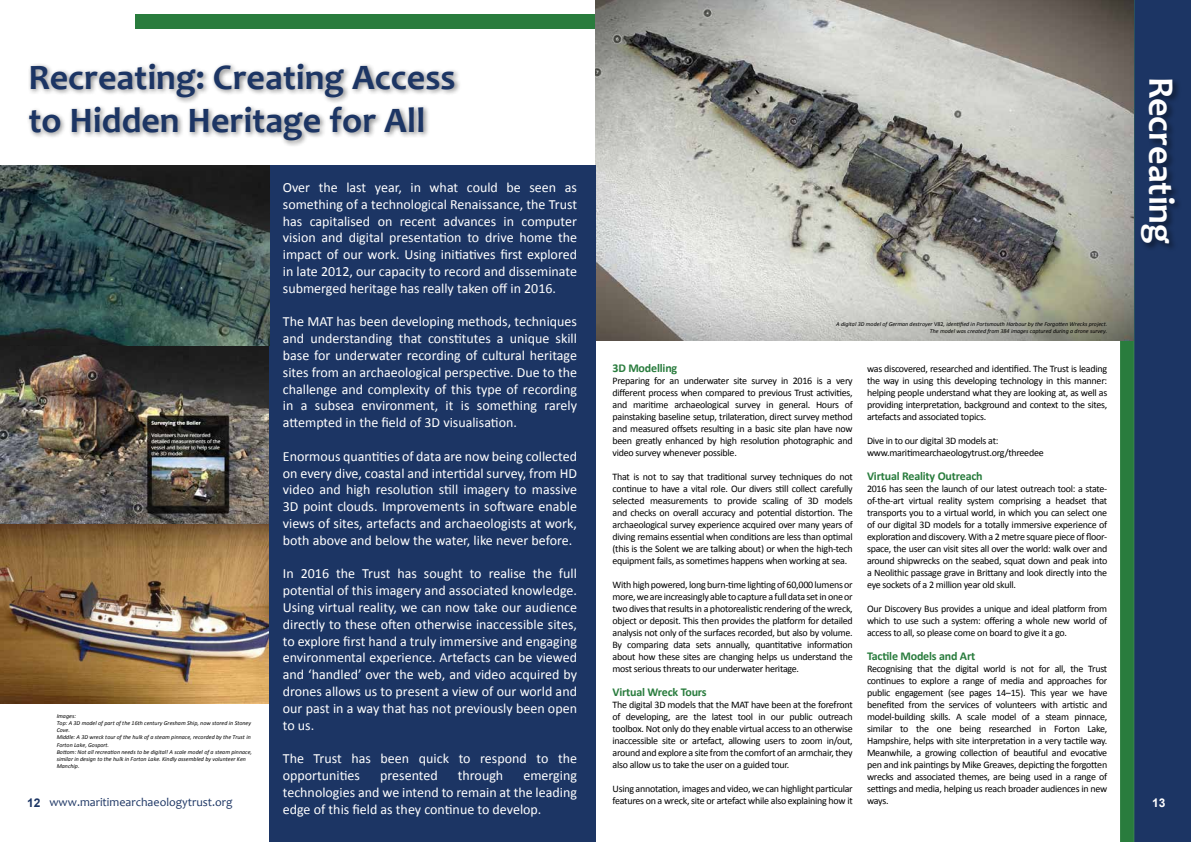
<style>
.page{position:relative;width:1191px;height:842px;background:#fff}
.page>*{position:absolute;margin:0;border:0;box-sizing:border-box;transform-origin:0 0}
.t1{font:700 36px/43.2px "Candara";color:#1c3564}
.t2{font:700 36px "Candara";color:#fff}
.t3{font:14px/16.8px "Calibri";color:#fff;text-align:justify}
.t4{font:700 12px "Calibri";letter-spacing:-.015em;color:#297c3d}
.t5{font:12px "Candara";color:#1c3564}
.t6{font:700 12px "Arial";color:#fff}
.t7{font:10px/12px "Calibri";letter-spacing:-.025em;color:#000;text-align:justify}
.t8{font:italic 6px/7.2px "Calibri";color:#000}
.s1{font-style:normal}
.s2{font-family:"Arial";font-weight:700}
</style>
<div class="page">
<div style="left:1134px;top:0;width:57px;height:842px;background:#1c3564"></div>
<svg style="left:1120px;top:0;width:14px;height:842px;background:#2e7d41"></svg>
<div style="left:135px;top:14px;width:460px;height:14px;background:#297c3d"></div>
<img style="left:595px;top:0;width:538px;height:340px">
<div style="left:1139px;top:78px;width:44px;height:175px;background:#000;opacity:.5"></div>
<img style="left:0;top:166px;width:269px;height:537px">
<div style="left:269px;top:166px;width:326px;height:676px;background:#1c3564"></div>
<div style="left:26px;top:60px;width:436px;height:88px;background:#000;opacity:.5"></div>
<h1 class="t1" style="left:28px;top:55px;width:429px">Recreating: Creating Access to Hidden Heritage for All</h1>
<h1 class="t2" style="left:1183px;top:77px;width:169px;rotate:90deg">Recreating</h1>
<p class="t3" style="left:283px;top:178px;width:296px">Over the last year, in what could be seen as something of a technological Renaissance, the Trust has capitalised on recent advances in computer vision and digital presentation to drive home the impact of our work. Using initiatives first explored in late 2012, our capacity to record and disseminate submerged heritage has really taken off in 2016.</p>
<p class="t3" style="left:283px;top:313px;width:296px">The MAT has been developing methods, techniques and understanding that constitutes a unique skill base for underwater recording of cultural heritage sites from an archaeological perspective. Due to the challenge and complexity of this type of recording in a subsea environment, it is something rarely attempted in the field of 3D visualisation.</p>
<p class="t3" style="left:283px;top:447px;width:296px">Enormous quantities of data are now being collected on every dive, coastal and intertidal survey, from HD video and high resolution still imagery to massive 3D point clouds. Improvements in software enable views of sites, artefacts and archaeologists at work, both above and below the water, like never before.</p>
<p class="t3" style="left:283px;top:565px;width:296px">In 2016 the Trust has sought to realise the full potential of this imagery and associated knowledge.<br>Using virtual reality, we can now take our audience directly to these often otherwise inaccessible sites, to explore first hand a truly immersive and engaging environmental experience. Artefacts can be viewed and ‘handled’ over the web, and video acquired by drones allows us to present a view of our world and our past in a way that has not previously been open to us.</p>
<h2 class="t3" style="left:283px;top:750px;width:296px">The Trust has been quick to respond to the opportunities</h2>
<p class="t8" style="left:836px;top:320px;width:273px;text-align:right">A digital 3D model of German destroyer <span class="s1">V82</span>, identified in Portsmouth Harbour by the Forgotten Wrecks project.<br>The model was created from 384 images captured during a drone survey.</p>
<p class="t4" style="left:612px;top:360px;width:66px">3D Modelling</p>
<p class="t7" style="left:612px;top:374px;width:242px">Preparing for an underwater site survey in 2016 is a very different process when compared to previous Trust activities, and maritime archaeological survey in general. Hours of painstaking baseline setup, trilateration, direct survey method and measured offsets resulting in a basic site plan have now been greatly enhanced by high resolution photographic and video survey whenever possible.</p>
<p class="t7" style="left:612px;top:470px;width:242px">That is not to say that traditional survey techniques do not continue to have a vital role. Our divers still collect carefully selected measurements to provide scaling of 3D models and checks on overall accuracy and potential distortion. The archaeological survey experience acquired over many years of diving remains essential when conditions are less than optimal (this is the Solent we are talking about) or when the high-tech equipment fails, as sometimes happens when working at sea.</p>
<p class="t7" style="left:612px;top:578px;width:242px">With high powered, long burn-time lighting of 60,000 lumens or more, we are increasingly able to capture a full data set in one or two dives that results in a photorealistic rendering of the wreck, object or deposit. This then provides the platform for detailed analysis not only of the surfaces recorded, but also by volume.<br>By comparing data sets annually, quantitative information about how these sites are changing helps us understand the most serious threats to our underwater heritage.</p>
<p class="t4" style="left:612px;top:684px;width:96px">Virtual Wreck Tours</p>
<p class="t7" style="left:612px;top:698px;width:242px">The digital 3D models that the MAT have been at the forefront of developing, are the latest tool in our public outreach toolbox. Not only do they enable virtual access to an otherwise inaccessible site or artefact, allowing users to zoom in/out, around and explore a site from the comfort of an armchair, they also allow us to take the user on a guided tour.</p>
<p class="t7" style="left:612px;top:782px;width:242px">Using annotation, images and video, we can highlight particular features on a wreck, site or artefact while also explaining how it</p>
<p class="t7" style="left:867px;top:362px;width:242px">was discovered, researched and identified. The Trust is leading the way in using this developing technology in this manner: helping people understand what they are looking at, as well as providing interpretation, background and context to the sites, artefacts and associated topics.</p>
<p class="t7" style="left:867px;top:434px;width:178px">Dive in to our digital 3D models at: www.maritimearchaeologytrust.org/threedee</p>
<p class="t4" style="left:867px;top:468px;width:117px">Virtual Reality Outreach</p>
<p class="t7" style="left:867px;top:482px;width:242px">2016 has seen the launch of our latest outreach tool: a state&shy;of-the-art virtual reality system comprising a headset that transports you to a virtual world, in which you can select one of our digital 3D models for a totally immersive experience of exploration and discovery. With a 2 metre square piece of floor&shy;space, the user can visit sites all over the world: walk over and around shipwrecks on the seabed, squat down and peak into a Neolithic passage grave in Brittany and look directly into the eye sockets of a 2 million year old skull.</p>
<p class="t7" style="left:867px;top:602px;width:242px">Our Discovery Bus provides a unique and ideal platform from which to use such a system: offering a whole new world of access to all, so please come on board to give it a go.</p>
<p class="t4" style="left:867px;top:648px;width:110px">Tactile Models and Art</p>
<p class="t7" style="left:867px;top:662px;width:242px">Recognising that the digital world is not for all, the Trust continues to explore a range of media and approaches for public engagement (see pages 14–15). This year we have benefited from the services of volunteers with artistic and model-building skills. A scale model of a steam pinnace, similar to the one being researched in Forton Lake, Hampshire, helps with site interpretation in a very tactile way.<br>Meanwhile, a growing collection of beautiful and evocative pen and ink paintings by Mike Greaves, depicting the forgotten wrecks and associated themes, are being used in a range of settings and media, helping us reach broader audiences in new ways.</p>
<p class="t8" style="left:57px;top:712px;width:197px">Images:<br>Top: A 3D model of part of the 16th century Gresham Ship, now stored in Stoney Cove.<br>Middle: A 3D wreck tour of the hulk of a steam pinnace, recorded by the Trust in Forton Lake, Gosport.<br>Bottom: Not all recreation needs to be digital! A scale model of a steam pinnace, similar in design to the hulk in Forton Lake. Kindly assembled by volunteer Ken Manchip.</p>
<h2 class="t3" style="left:380px;top:766px;width:59px">presented</h2>
<h2 class="t3" style="left:458px;top:766px;width:47px">through</h2>
<h2 class="t3" style="left:283px;top:766px;width:296px;text-indent:241px">emerging technologies and we intend to remain at the leading edge of this field as they continue to develop.</h2>
<p class="t5" style="left:27px;top:794px;width:207px"><span class="s2">12</span> www.maritimearchaeologytrust.org</p>
<p class="t6" style="left:1152px;top:794px;width:15px">13</p>
</div>
